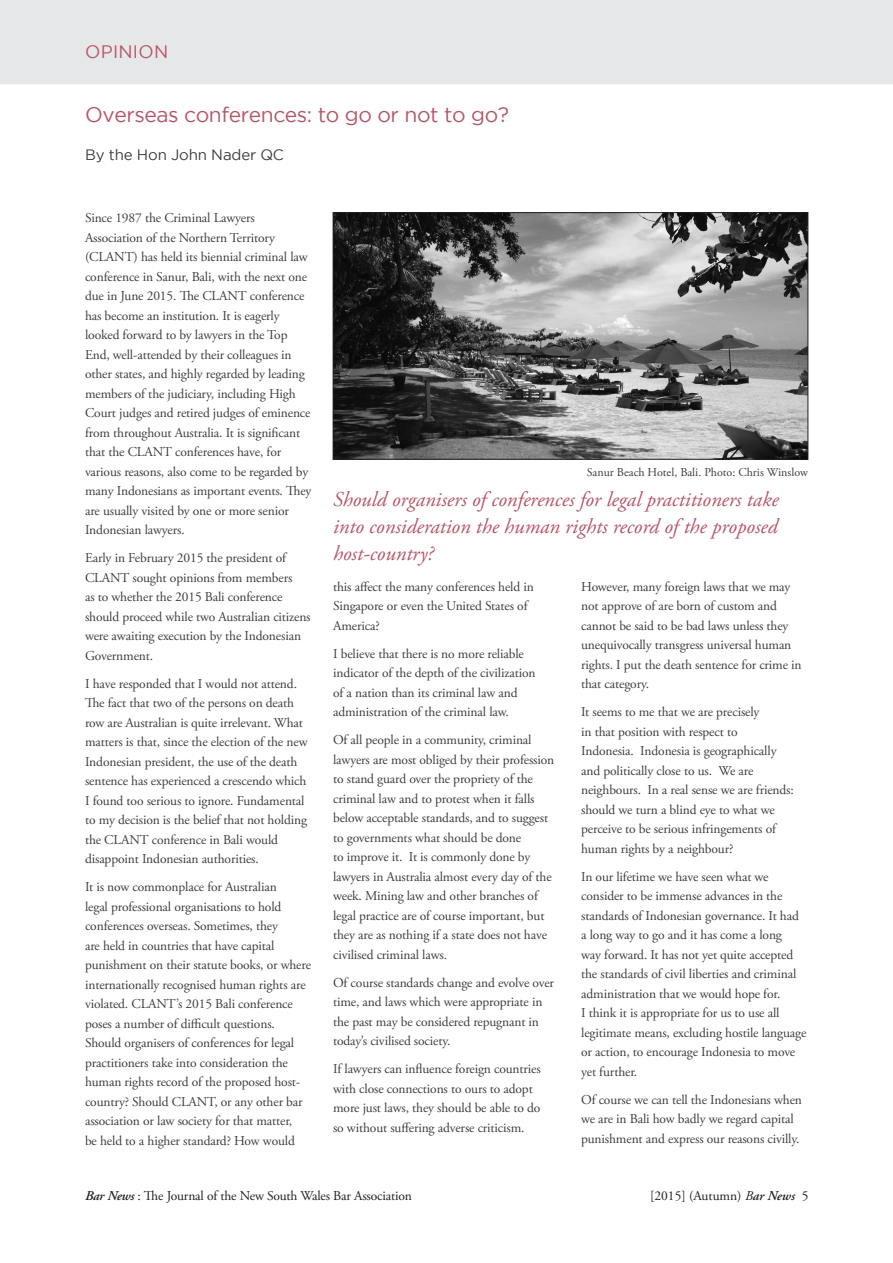
<style>
.page{position:relative;width:893px;height:1263px;background:#fff}
.page>*{position:absolute;margin:0;border:0;box-sizing:border-box;transform-origin:0 0}
.t1{font:italic 21px/27px "Adobe Garamond Pro";color:#b75568;text-align:justify}
.t2{font:21px "Gotham";letter-spacing:-.02em;color:#b75568}
.t3{font:18px "Gotham";letter-spacing:.015em;color:#b75568}
.t4{font:15px "Gotham";letter-spacing:-.01em;color:#3e3e3f}
.t5{font:13.5px/19.5px "Adobe Garamond Pro";letter-spacing:-.01em;color:#3e3e3f}
.t6{font:13.5px "Adobe Garamond Pro";letter-spacing:-.01em;color:#231f20}
.t7{font:12px "Adobe Garamond Pro";color:#3e3e3f}
.s1{font-weight:600;font-style:italic}
.s2{font-style:italic}
</style>
<div class="page">
<div style="left:0;top:0;width:893px;height:84px;background:#e6e7e9"></div>
<img style="left:335px;top:214px;width:471px;height:243px">
<div style="left:333px;top:212px;width:475px;height:247px;border:1px solid #231f20"></div>
<h2 class="t3" style="left:85px;top:42px;width:85px">OPINION</h2>
<h1 class="t2" style="left:85px;top:103px;width:426px">Overseas conferences: to go or not to go?</h1>
<p class="t4" style="left:85px;top:146px;width:200px">By the Hon John Nader QC</p>
<p class="t5" style="left:85px;top:209px;width:228px">Since 1987 the Criminal Lawyers Association of the Northern Territory (CLANT) has held its biennial criminal law conference in Sanur, Bali, with the next one due in June 2015. The CLANT conference has become an institution. It is eagerly looked forward to by lawyers in the Top End, well-attended by their colleagues in other states, and highly regarded by leading members of the judiciary, including High Court judges and retired judges of eminence from throughout Australia. It is significant that the CLANT conferences have, for various reasons, also come to be regarded by many Indonesians as important events. They are usually visited by one or more senior Indonesian lawyers.</p>
<p class="t5" style="left:85px;top:549px;width:227px">Early in February 2015 the president of CLANT sought opinions from members<br>as to whether the 2015 Bali conference should proceed while two Australian citizens were awaiting execution by the Indonesian Government.</p>
<p class="t5" style="left:85px;top:674px;width:224px">I have responded that I would not attend.<br>The fact that two of the persons on death row are Australian is quite irrelevant. What matters is that, since the election of the new Indonesian president, the use of the death sentence has experienced a crescendo which I found too serious to ignore. Fundamental to my decision is the belief that not holding the CLANT conference in Bali would disappoint Indonesian authorities.</p>
<p class="t5" style="left:85px;top:878px;width:228px">It is now commonplace for Australian<br>legal professional organisations to hold conferences overseas. Sometimes, they<br>are held in countries that have capital punishment on their statute books, or where internationally recognised human rights are violated. CLANT’s 2015 Bali conference poses a number of difficult questions.<br>Should organisers of conferences for legal practitioners take into consideration the human rights record of the proposed host&shy;country? Should CLANT, or any other bar association or law society for that matter,<br>be held to a higher standard? How would</p>
<p class="t7" style="left:587px;top:464px;width:223px">Sanur Beach Hotel, Bali. Photo: Chris Winslow</p>
<h1 class="t1" style="left:333px;top:487px;width:447px">Should organisers of conferences for legal practitioners take into consideration the human rights record of the proposed host-country?</h1>
<p class="t5" style="left:333px;top:577px;width:202px">this affect the many conferences held in<br>Singapore or even the United States of<br>America?</p>
<p class="t5" style="left:333px;top:644px;width:204px">I believe that there is no more reliable indicator of the depth of the civilization of a nation than its criminal law and administration of the criminal law.</p>
<p class="t5" style="left:333px;top:731px;width:223px">Of all people in a community, criminal lawyers are most obliged by their profession to stand guard over the propriety of the criminal law and to protest when it falls below acceptable standards, and to suggest to governments what should be done<br>to improve it. It is commonly done by lawyers in Australia almost every day of the week. Mining law and other branches of legal practice are of course important, but they are as nothing if a state does not have civilised criminal laws.</p>
<p class="t5" style="left:333px;top:973px;width:222px">Of course standards change and evolve over time, and laws which were appropriate in the past may be considered repugnant in today’s civilised society.</p>
<p class="t5" style="left:333px;top:1060px;width:209px">If lawyers can influence foreign countries with close connections to ours to adopt more just laws, they should be able to do so without suffering adverse criticism.</p>
<p class="t5" style="left:581px;top:577px;width:222px">However, many foreign laws that we may not approve of are born of custom and cannot be said to be bad laws unless they unequivocally transgress universal human rights. I put the death sentence for crime in that category.</p>
<p class="t5" style="left:581px;top:703px;width:214px">It seems to me that we are precisely<br>in that position with respect to<br>Indonesia. Indonesia is geographically and politically close to us. We are neighbours. In a real sense we are friends: should we turn a blind eye to what we perceive to be serious infringements of human rights by a neighbour?</p>
<p class="t5" style="left:581px;top:867px;width:227px">In our lifetime we have seen what we consider to be immense advances in the standards of Indonesian governance. It had a long way to go and it has come a long<br>way forward. It has not yet quite accepted the standards of civil liberties and criminal administration that we would hope for.<br>I think it is appropriate for us to use all legitimate means, excluding hostile language or action, to encourage Indonesia to move yet further.</p>
<p class="t5" style="left:581px;top:1090px;width:222px">Of course we can tell the Indonesians when we are in Bali how badly we regard capital punishment and express our reasons civilly.</p>
<p class="t6" style="left:85px;top:1188px;width:328px"><span class="s1">Bar News</span> : The Journal of the New South Wales Bar Association</p>
<p class="t6" style="left:650px;top:1188px;width:160px">[2015] (Autumn) <span class="s2">B</span><span class="s1">ar News</span> 5</p>
</div>
